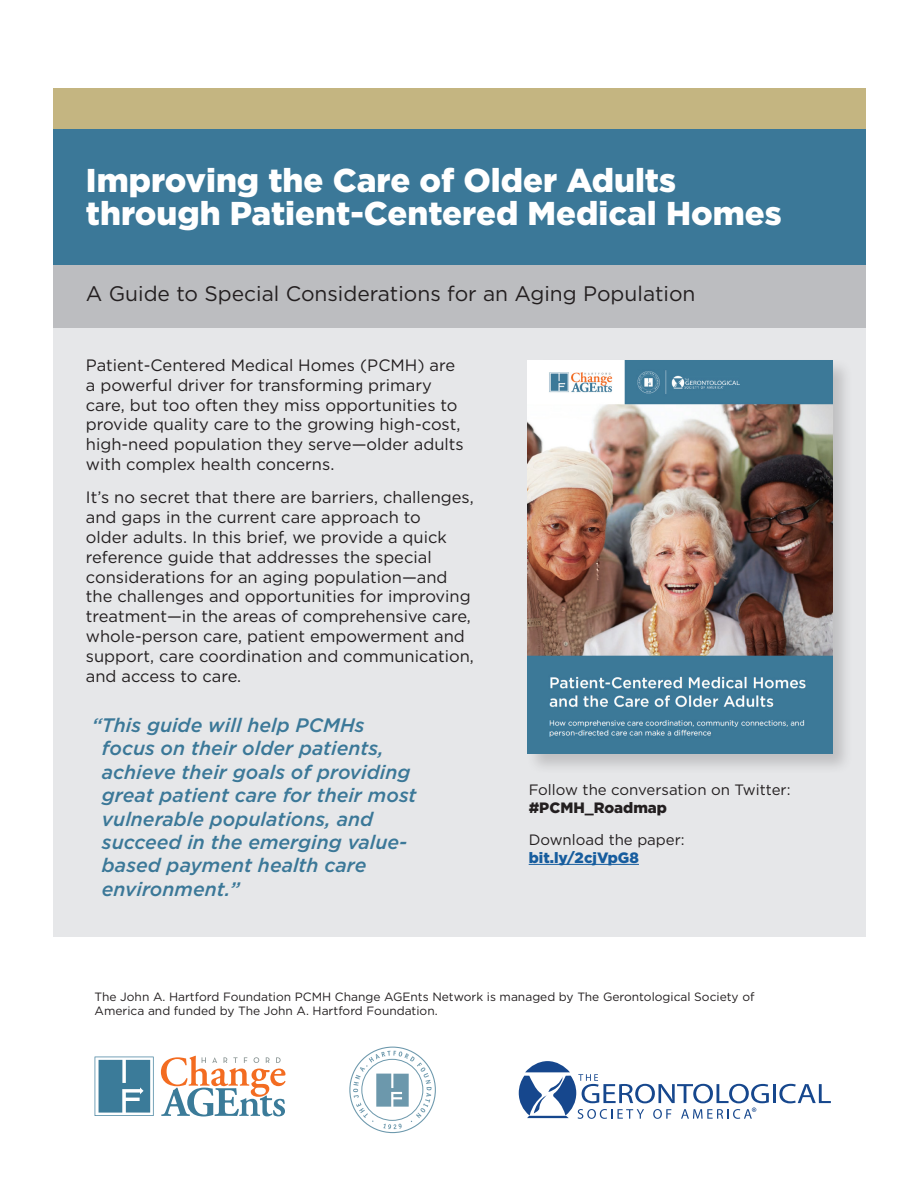
<style>
.page{position:relative;width:918px;height:1188px;background:#fff}
.page>*{position:absolute;margin:0;border:0;box-sizing:border-box;transform-origin:0 0}
.t1{font:900 33px/33px "Gotham";color:#fff}
.t2{font:21px "Gotham";color:#231f20}
.t3{font:italic 500 19.5px/23.4px "Gotham";color:#3b7898}
.t4{font:16.5px/19.8px "Gotham";color:#231f20}
.t5{font:15px/18px "Gotham";color:#231f20}
.t6{font:12px/14.4px "Gotham";color:#231f20}
.s1{font-weight:900}
.s2{font-weight:900;color:#175d9e}
</style>
<div class="page">
<div style="left:53px;top:328px;width:813px;height:609px;background:#e6e7e9"></div>
<div style="left:53px;top:88px;width:813px;height:45px;background:#c4b581"></div>
<div style="left:53px;top:129px;width:813px;height:138px;background:#3b7898"></div>
<div style="left:53px;top:265px;width:813px;height:63px;background:#bcbdc0"></div>
<div style="left:526px;top:358px;width:327px;height:417px;background:#231f20;opacity:.2"></div>
<img style="left:528px;top:360px;width:304px;height:394px">
<svg style="left:95px;top:1057px;width:59px;height:59px"></svg>
<svg style="left:161px;top:1056px;width:125px;height:60px"></svg>
<svg style="left:353px;top:1051px;width:78px;height:78px"></svg>
<hr style="left:773px;top:1084px;width:3px;height:19px;background:#16478d">
<svg style="left:779px;top:1084px;width:52px;height:19px"></svg>
<svg style="left:519px;top:1061px;width:250px;height:58px"></svg>
<hr style="left:529px;top:864px;width:110px;height:1px;background:#175d9e">
<p class="t1" style="left:86px;top:164px;width:697px">Improving the Care of Older Adults through Patient-Centered Medical Homes</p>
<p class="t2" style="left:86px;top:280px;width:611px">A Guide to Special Considerations for an Aging Population</p>
<p class="t4" style="left:86px;top:355px;width:379px">Patient-Centered Medical Homes (PCMH) are a powerful driver for transforming primary care, but too often they miss opportunities to provide quality care to the growing high-cost, high-need population they serve—older adults with complex health concerns.</p>
<p class="t4" style="left:86px;top:487px;width:389px">It’s no secret that there are barriers, challenges, and gaps in the current care approach to<br>older adults. In this brief, we provide a quick reference guide that addresses the special considerations for an aging population—and the challenges and opportunities for improving treatment—in the areas of comprehensive care, whole-person care, patient empowerment and support, care coordination and communication, and access to care.</p>
<p class="t3" style="left:102px;top:713px;width:316px;text-indent:-10px">“This guide will help PCMHs focus on their older patients, achieve their goals of providing great patient care for their most vulnerable populations, and succeed in the emerging value&shy;based payment health care environment.”</p>
<p class="t5" style="left:529px;top:781px;width:263px">Follow the conversation on Twitter: <span class="s1">#PCMH_Roadmap</span></p>
<p class="t5" style="left:529px;top:830px;width:158px">Download the paper: <span class="s2">bit.ly/2cjVpG8</span></p>
<p class="t6" style="left:95px;top:989px;width:661px">The John A. Hartford Foundation PCMH Change AGEnts Network is managed by The Gerontological Society of<br>America and funded by The John A. Hartford Foundation.</p>
</div>
